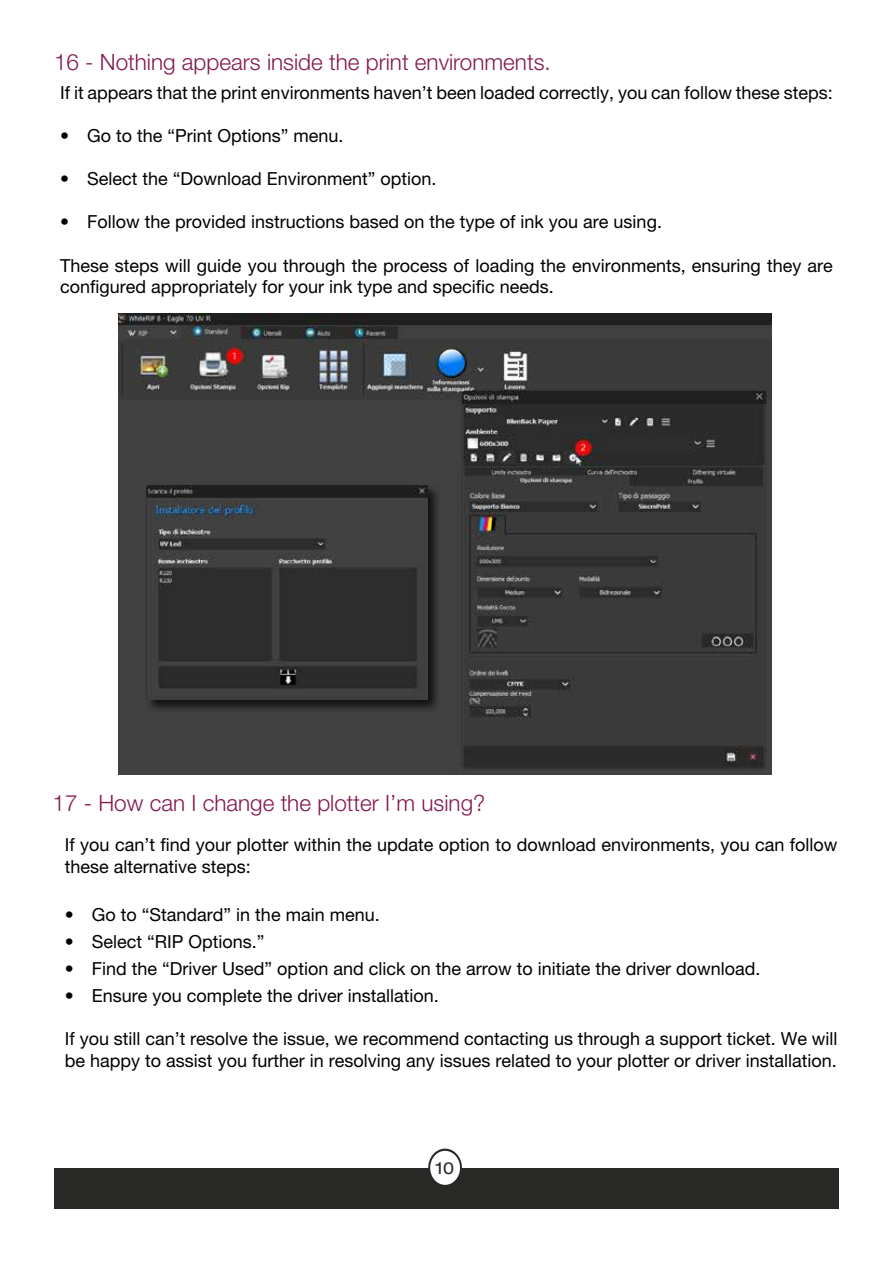
<style>
.page{position:relative;width:893px;height:1263px;background:#fff}
.page>*{position:absolute;margin:0;border:0;box-sizing:border-box;transform-origin:0 0}
.t1{font:300 22.5px "Helvetica Neue LT Pro";color:#841950}
.t2{font:18px/21.6px "Helvetica Neue LT Pro";color:#000}
.t3{font:expanded 16.5px "Helvetica Neue LT Pro";color:#282827}
</style>
<div class="page">
<div style="left:54px;top:1168px;width:785px;height:41px;background:#282827"></div>
<svg style="left:428px;top:1148px;width:34px;height:39px"></svg>
<div style="left:430px;top:1151px;width:30px;height:34px;background:#fff;border-radius:50%"></div>
<img style="left:118px;top:314px;width:654px;height:461px">
<div style="left:144px;top:483px;width:298px;height:230px;background:#000;opacity:.75"></div>
<img style="left:146px;top:486px;width:282px;height:213px">
<p class="t1" style="left:54px;top:48px;width:498px">16 - Nothing appears inside the print environments.</p>
<p class="t2" style="left:60px;top:81px;width:774px">If it appears that the print environments haven’t been loaded correctly, you can follow these steps:</p>
<p class="t2" style="left:60px;top:124px;width:285px">• Go to the “Print Options” menu.</p>
<p class="t2" style="left:60px;top:168px;width:378px">• Select the “Download Environment” option.</p>
<p class="t2" style="left:60px;top:211px;width:603px">• Follow the provided instructions based on the type of ink you are using.</p>
<p class="t2" style="left:60px;top:254px;width:774px">These steps will guide you through the process of loading the environments, ensuring they are configured appropriately for your ink type and specific needs.</p>
<p class="t1" style="left:53px;top:790px;width:434px">17 - How can I change the plotter I’m using?</p>
<p class="t2" style="left:65px;top:833px;width:774px">If you can’t find your plotter within the update option to download environments, you can follow these alternative steps:</p>
<p class="t2" style="left:65px;top:904px;width:316px">• Go to “Standard” in the main menu.</p>
<p class="t2" style="left:65px;top:931px;width:201px">• Select “RIP Options.”</p>
<p class="t2" style="left:65px;top:958px;width:697px">• Find the “Driver Used” option and click on the arrow to initiate the driver download.</p>
<p class="t2" style="left:65px;top:985px;width:375px">• Ensure you complete the driver installation.</p>
<p class="t2" style="left:65px;top:1028px;width:774px">If you still can’t resolve the issue, we recommend contacting us through a support ticket. We will be happy to assist you further in resolving any issues related to your plotter or driver installation.</p>
<p class="t3" style="left:436px;top:1158px;width:20px">10</p>
</div>
